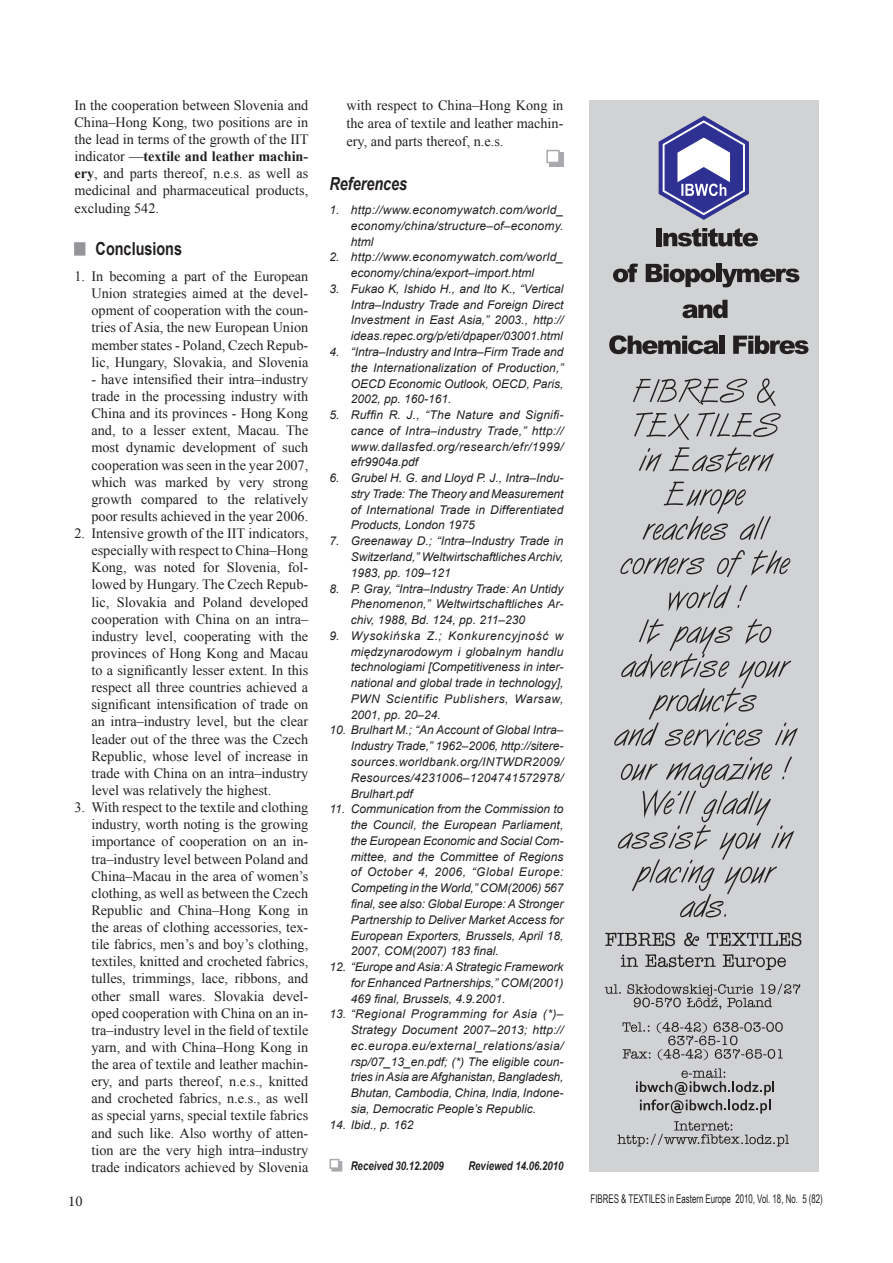
<style>
.page{position:relative;width:893px;height:1263px;background:#fff}
.page>*{position:absolute;margin:0;border:0;box-sizing:border-box;transform-origin:0 0}
.t1{font:700 18px "Arial";color:#231f20;scale:.8 1}
.t2{font:italic 700 18px "Arial";color:#231f20;scale:.8 1}
.t3{font:15px "Minion Pro";color:#231f20}
.t4{font:14.25px/17.1px "Times New Roman";color:#231f20;text-align:justify}
.t5{font:italic 12px/15.8px "Arial";color:#231f20;text-align:justify}
.t6{font:12px "Arial Narrow";color:#231f20;scale:.8 1}
.t7{font:italic 700 12px "Arial";color:#231f20;scale:.8 1}
.s1{font-weight:700}
.s2{color:#939598}
</style>
<div class="page">
<div style="left:331px;top:1161px;width:11px;height:10px;background:#a8a9ad"></div>
<div style="left:330px;top:1159px;width:9px;height:10px;background:#fff;border:2px solid #a8a9ad"></div>
<div style="left:74px;top:242px;width:11px;height:14px;border:3px solid #939598"></div>
<div style="left:589px;top:100px;width:230px;height:1071px;background:#d1d2d4"></div>
<svg style="left:605px;top:932px;width:196px;height:14px"></svg>
<svg style="left:621px;top:954px;width:165px;height:16px"></svg>
<svg style="left:605px;top:983px;width:195px;height:27px"></svg>
<svg style="left:614px;top:378px;width:184px;height:539px"></svg>
<svg style="left:622px;top:1022px;width:161px;height:38px"></svg>
<svg style="left:617px;top:1121px;width:172px;height:25px"></svg>
<svg style="left:659px;top:116px;width:90px;height:104px"></svg>
<div style="left:656px;top:228px;width:5px;height:18px;background:#231f20"></div>
<svg style="left:663px;top:228px;width:95px;height:18px"></svg>
<svg style="left:613px;top:264px;width:25px;height:18px"></svg>
<svg style="left:646px;top:264px;width:69px;height:23px"></svg>
<div style="left:716px;top:264px;width:5px;height:18px;background:#231f20"></div>
<svg style="left:722px;top:269px;width:77px;height:18px"></svg>
<svg style="left:682px;top:300px;width:45px;height:18px"></svg>
<svg style="left:609px;top:335px;width:110px;height:19px"></svg>
<div style="left:719px;top:336px;width:5px;height:18px;background:#231f20"></div>
<svg style="left:733px;top:336px;width:75px;height:18px"></svg>
<svg style="left:636px;top:1068px;width:138px;height:46px"></svg>
<div style="left:549px;top:153px;width:14px;height:14px;background:#a8a9ad"></div>
<div style="left:546px;top:150px;width:14px;height:13px;background:#fff;border:2px solid #a8a9ad"></div>
<p class="t4" style="left:74px;top:96px;width:236px">In the cooperation between Slovenia and China–Hong Kong, two positions are in the lead in terms of the growth of the IIT indicator —<span class="s1">textile and leather machin&shy;ery</span>, and parts thereof, n.e.s. as well as medicinal and pharmaceutical products, excluding 542.</p>
<p class="t1" style="left:74px;top:237px;width:136px"><span class="s2">■</span> Conclusions</p>
<p class="t4" style="left:91px;top:267px;width:218px;text-indent:-17px">1. In becoming a part of the European Union strategies aimed at the devel&shy;opment of cooperation with the coun&shy;tries of Asia, the new European Union member states - Poland, Czech Repub&shy;lic, Hungary, Slovakia, and Slovenia</p>
<p class="t4" style="left:91px;top:370px;width:218px">- have intensified their intra–industry trade in the processing industry with China and its provinces - Hong Kong and, to a lesser extent, Macau. The most dynamic development of such cooperation was seen in the year 2007, which was marked by very strong growth compared to the relatively poor results achieved in the year 2006.</p>
<p class="t4" style="left:91px;top:524px;width:218px;text-indent:-17px">2. Intensive growth of the IIT indicators, especially with respect to China–Hong Kong, was noted for Slovenia, fol&shy;lowed by Hungary. The Czech Repub&shy;lic, Slovakia and Poland developed cooperation with China on an intra– industry level, cooperating with the provinces of Hong Kong and Macau to a significantly lesser extent. In this respect all three countries achieved a significant intensification of trade on an intra–industry level, but the clear leader out of the three was the Czech Republic, whose level of increase in trade with China on an intra–industry level was relatively the highest.</p>
<p class="t4" style="left:91px;top:798px;width:218px;text-indent:-17px">3. With respect to the textile and clothing industry, worth noting is the growing importance of cooperation on an in&shy;tra–industry level between Poland and China–Macau in the area of women’s clothing, as well as between the Czech Republic and China–Hong Kong in the areas of clothing accessories, tex&shy;tile fabrics, men’s and boy’s clothing, textiles, knitted and crocheted fabrics, tulles, trimmings, lace, ribbons, and other small wares. Slovakia devel&shy;oped cooperation with China on an in&shy;tra–industry level in the field of textile yarn, and with China–Hong Kong in the area of textile and leather machin&shy;ery, and parts thereof, n.e.s., knitted and crocheted fabrics, n.e.s., as well as special yarns, special textile fabrics and such like. Also worthy of atten&shy;tion are the very high intra–industry trade indicators achieved by Slovenia</p>
<p class="t4" style="left:347px;top:96px;width:218px;line-height:17.9px">with respect to China–Hong Kong in the area of textile and leather machin&shy;ery, and parts thereof, n.e.s.</p>
<p class="t2" style="left:330px;top:172px;width:99px">References</p>
<p class="t5" style="left:351px;top:202px;width:214px;text-indent:-21px">1. http://www.economywatch.com/world_ economy/china/structure–of–economy. html</p>
<p class="t5" style="left:351px;top:249px;width:214px;text-indent:-21px">2. http://www.economywatch.com/world_ economy/china/export–import.html</p>
<p class="t5" style="left:351px;top:281px;width:214px;text-indent:-21px">3. Fukao K, Ishido H., and Ito K., “Vertical Intra–Industry Trade and Foreign Direct Investment in East Asia,” 2003., http:// ideas.repec.org/p/eti/dpaper/03001.html</p>
<p class="t5" style="left:351px;top:344px;width:214px;text-indent:-21px">4. “Intra–Industry and Intra–Firm Trade and the Internationalization of Production,” OECD Economic Outlook, OECD, Paris, 2002, pp. 160-161.</p>
<p class="t5" style="left:351px;top:407px;width:214px;text-indent:-21px">5. Ruffin R. J., “The Nature and Signifi&shy;cance of Intra–industry Trade,” http:// www.dallasfed.org/research/efr/1999/ efr9904a.pdf</p>
<p class="t5" style="left:351px;top:470px;width:214px;text-indent:-21px">6. Grubel H. G. and Lloyd P. J., Intra–Indu&shy;stry Trade: The Theory and Measurement of International Trade in Differentiated Products, London 1975</p>
<p class="t5" style="left:351px;top:533px;width:214px;text-indent:-21px">7. Greenaway D.; “Intra–Industry Trade in Switzerland,” Weltwirtschaftliches Archiv, 1983, pp. 109–121</p>
<p class="t5" style="left:351px;top:581px;width:214px;text-indent:-21px">8. P. Gray, “Intra–Industry Trade: An Untidy Phenomenon,” Weltwirtschaftliches Ar&shy;chiv, 1988, Bd. 124, pp. 211–230</p>
<p class="t5" style="left:351px;top:628px;width:214px;text-indent:-21px">9. Wysokińska Z.; Konkurencyjność w międzynarodowym i globalnym handlu technologiami [Competitiveness in inter&shy;national and global trade in technology], PWN Scientific Publishers, Warsaw, 2001, pp. 20–24.</p>
<p class="t5" style="left:351px;top:722px;width:214px;text-indent:-21px">10. Brulhart M.; “An Account of Global Intra– Industry Trade,” 1962–2006, http://sitere&shy;sources.worldbank.org/INTWDR2009/ Resources/4231006–1204741572978/ Brulhart.pdf</p>
<p class="t5" style="left:351px;top:801px;width:214px;text-indent:-21px">11. Communication from the Commission to the Council, the European Parliament, the European Economic and Social Com&shy;mittee, and the Committee of Regions of October 4, 2006, “Global Europe:<br>Competing in the World,” COM(2006) 567 final, see also: Global Europe: A Stronger Partnership to Deliver Market Access for European Exporters, Brussels, April 18, 2007, COM(2007) 183 final.</p>
<p class="t5" style="left:351px;top:959px;width:214px;text-indent:-21px">12. “Europe and Asia: A Strategic Framework for Enhanced Partnerships,” COM(2001)<br>469 final, Brussels, 4.9.2001.</p>
<p class="t5" style="left:351px;top:1006px;width:214px;text-indent:-21px">13. “Regional Programming for Asia (*)– Strategy Document 2007–2013; http:// ec.europa.eu/external_relations/asia/ rsp/07_13_en.pdf; (*) The eligible coun&shy;tries in Asia are Afghanistan, Bangladesh, Bhutan, Cambodia, China, India, Indone&shy;sia, Democratic People’s Republic.</p>
<p class="t5" style="left:330px;top:1117px;width:85px">14. Ibid., p. 162</p>
<p class="t7" style="left:351px;top:1158px;width:118px">Received 30.12.2009</p>
<p class="t7" style="left:468px;top:1158px;width:120px">Reviewed 14.06.2010</p>
<p class="t3" style="left:68px;top:1191px;width:16px">10</p>
<p class="t6" style="left:591px;top:1190px;width:292px">FIBRES &amp; TEXTILES in Eastern Europe 2010, Vol. 18, No. 5 (82)</p>
</div>
